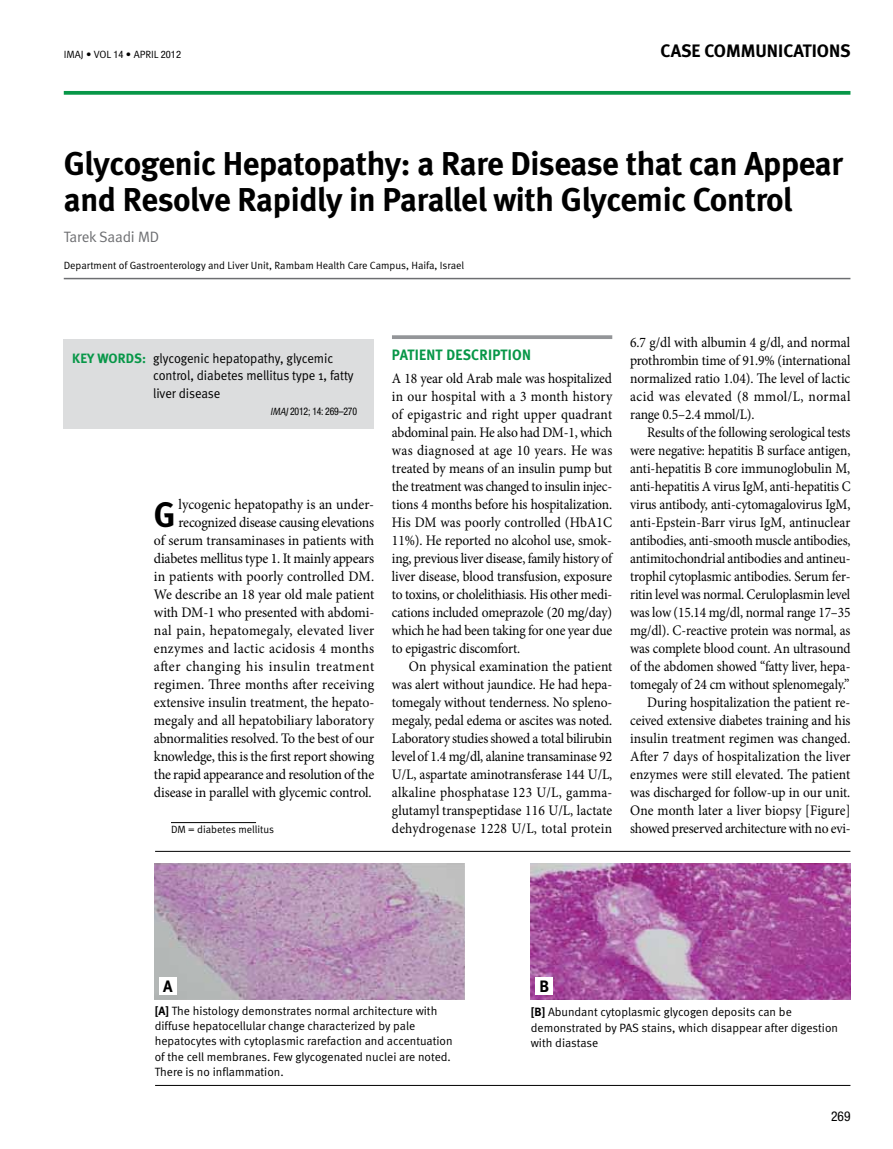
<style>
.page{position:relative;width:893px;height:1149px;background:#fff}
.page>*{position:absolute;margin:0;border:0;box-sizing:border-box;transform-origin:0 0}
.t1{font:700 35.4px "Meta";color:#000;scale:.95 1}
.t2{font:700 33px/36px "Meta";letter-spacing:-.015em;color:#000}
.t3{font:700 18px "Meta";color:#000}
.t4{font:700 16.5px "Meta";color:#000}
.t5{font:700 15px "Meta";letter-spacing:.02em;color:#079748;scale:.95 1}
.t6{font:15px "Meta Normal";letter-spacing:-.01em;color:#6d6e71}
.t7{font:14.55px/18px "Minion Pro";letter-spacing:-.01em;color:#000;text-align:justify;scale:.93 1}
.t8{font:14.55px/18px "Minion Pro";letter-spacing:-.01em;color:#000;text-align:justify;scale:.92 1}
.t9{font:14.55px/18px "Minion Pro";letter-spacing:-.01em;color:#000;text-align:justify;scale:.95 1}
.t10{font:14.55px "Minion Pro";letter-spacing:.015em;color:#000;scale:.93 1}
.t11{font:14.55px "Minion Pro";letter-spacing:.02em;color:#000;scale:.95 1}
.t12{font:14.55px "Minion Pro";letter-spacing:.01em;color:#000;scale:.93 1}
.t13{font:13.5px/17.2px "Meta Normal";letter-spacing:-.005em;color:#000;scale:.95 1}
.t14{font:700 13.5px "Meta";letter-spacing:.01em;color:#079748}
.t15{font:condensed 13.5px "Helvetica Neue";color:#000}
.t16{font:12px/15.3px "Meta Normal";color:#000}
.t17{font:10.5px "Meta Normal";color:#000}
.t18{font:condensed 10.5px "Helvetica Neue";letter-spacing:-.02em;color:#000;scale:.93 1}
.t19{font:condensed 10.2px "Helvetica Neue";color:#000}
.s1{font-family:"Helvetica Neue";font-stretch:condensed;font-size:10.2px}
.s2{font-family:"Meta Normal";font-style:italic;font-stretch:normal}
.s3{font-family:"Meta";font-weight:700}
</style>
<div class="page">
<svg style="left:64px;top:91px;width:786px;height:4px;background:#189e54"></svg>
<svg style="left:392px;top:335px;width:220px;height:4px"></svg>
<hr style="left:171px;top:822px;width:85px;height:1px;background:#000">
<div style="left:64px;top:339px;width:310px;height:90px;background:#dcddde"></div>
<hr style="left:64px;top:278px;width:786px;height:1px;background:#6d6e71">
<hr style="left:155px;top:1084px;width:695px;height:1px;background:#000">
<hr style="left:155px;top:850px;width:695px;height:1px;background:#000">
<img style="left:154px;top:863px;width:311px;height:135px">
<img style="left:531px;top:863px;width:319px;height:135px">
<div style="left:536px;top:976px;width:17px;height:17px;background:#fff"></div>
<div style="left:159px;top:976px;width:17px;height:17px;background:#fff"></div>
<p class="t17" style="left:64px;top:48px;width:92px">IMAJ • VOL <span class="s1">14</span> • april</p>
<p class="t19" style="left:161px;top:48px;width:22px">2012</p>
<p class="t3" style="left:661px;top:40px;width:192px">Case Communications</p>
<h2 class="t2" style="left:64px;top:145px;width:781px">Glycogenic Hepatopathy a: Rare Disease that can Appear and Resolve Rapidly in Parallel with Glycemic Control</h2>
<p class="t6" style="left:64px;top:227px;width:97px">Tarek Saadi MD</p>
<p class="t17" style="left:64px;top:259px;width:402px">Department of Gastroenterology and Liver Unit, Rambam Health Care Campus, Haifa, Israel</p>
<p class="t14" style="left:72px;top:350px;width:75px">Key words:</p>
<p class="t13" style="left:153px;top:349px;width:191px">glycogenic hepatopathy, glycemic</p>
<p class="t13" style="left:153px;top:367px;width:213px">control, diabetes mellitus type 1, fatty liver disease</p>
<p class="t18" style="left:270px;top:405px;width:95px"><span class="s2">IMAJ</span>2012; 14: 269–270</p>
<p class="t9" style="left:179px;top:495px;width:207px">lycogenic hepatopathy is an under-</p>
<h1 class="t1" style="left:154px;top:493px;width:21px">G</h1>
<p class="t9" style="left:154px;top:531px;width:233px">of serum transaminases in patients with diabetes mellitus type 1. It mainly appears in patients with poorly controlled DM.<br>We describe an 18 year old male patient</p>
<p class="t11" style="left:154px;top:620px;width:233px">nal pain, hepatomegaly, elevated liver</p>
<p class="t9" style="left:179px;top:513px;width:207px">recognized disease causing elevations</p>
<p class="t9" style="left:154px;top:603px;width:233px">with DM-1 who presented with abdomi-</p>
<p class="t9" style="left:154px;top:639px;width:233px">enzymes and lactic acidosis 4 months after changing his insulin treatment regimen. Three months after receiving</p>
<p class="t9" style="left:154px;top:711px;width:233px">megaly and all hepatobiliary laboratory</p>
<p class="t9" style="left:154px;top:693px;width:233px">extensive insulin treatment, the hepato-</p>
<p class="t9" style="left:154px;top:729px;width:234px">abnormalities resolved. To the best of our knowledge, this is the first report showing the rapid appearance and resolution of the disease in parallel with glycemic control.</p>
<p class="t17" style="left:171px;top:823px;width:104px">DM = diabetes mellitus</p>
<p class="t5" style="left:392px;top:346px;width:148px">Patient Description</p>
<p class="t7" style="left:392px;top:369px;width:238px">A 18 year old Arab male was hospitalized in our hospital with 3a month history of epigastric and right upper quadrant abdominal pain. He also had DM-1, which was diagnosed at age 10 years. He was treated by means of an insulin pump but</p>
<p class="t7" style="left:392px;top:495px;width:238px">tions 4 months before his hospitalization.</p>
<p class="t7" style="left:392px;top:477px;width:238px">the treatment was changed to insulin injec-</p>
<p class="t7" style="left:392px;top:513px;width:238px">His DM was poorly controlled (HbA C1</p>
<p class="t7" style="left:392px;top:549px;width:238px">ing, previous liver disease, family history of</p>
<p class="t7" style="left:392px;top:531px;width:238px">11% .) He reported no alcohol use, smok-</p>
<p class="t7" style="left:392px;top:567px;width:238px">liver disease, blood transfusion, exposure</p>
<p class="t7" style="left:392px;top:603px;width:238px">cations included omeprazole (20 mg/day(</p>
<p class="t7" style="left:392px;top:585px;width:238px">to toxins, or cholelithiasis. His other medi-</p>
<p class="t7" style="left:392px;top:621px;width:238px">which he had been taking for one year due to epigastric discomfort.</p>
<p class="t12" style="left:409px;top:656px;width:220px">On physical examination the patient</p>
<p class="t7" style="left:392px;top:711px;width:238px">megaly, pedal edema or ascites was noted.</p>
<p class="t7" style="left:392px;top:675px;width:238px">was alert without jaundice. He had hepa-</p>
<p class="t7" style="left:392px;top:729px;width:238px">Laboratory studies showed a total bilirubin levelof 1.4 mg/dl, alanine transaminase 92<br>U ,L/ aspartate aminotransferase 144 U ,L/</p>
<p class="t7" style="left:392px;top:801px;width:238px">glutamyl transpeptidase 116 U ,L/ lactate</p>
<p class="t7" style="left:392px;top:693px;width:238px">tomegaly without tenderness. No spleno-</p>
<p class="t10" style="left:392px;top:782px;width:238px">alkaline phosphatase 123 U ,L/ gamma-</p>
<p class="t10" style="left:392px;top:818px;width:238px">dehydrogenase 1228 U ,L/ total protein</p>
<p class="t7" style="left:630px;top:333px;width:238px">6.7 /g dl with albumin /g4 dl, and normal prothrombin time of 91.9% (international normalized ratio 1.04 .) The level of lactic acid was elevated (8 mmol ,L/ normal range 0.5–2.4 mmol . (L/</p>
<p class="t8" style="left:630px;top:423px;width:241px;text-indent:17px">Results of the following serological tests were negative: hepatitis B surface antigen, anti-hepatitis B core immunoglobulin M, anti-hepatitis A virus IgM, anti-hepatitis C virus antibody, anti-cytomagalovirus IgM, anti-Epstein-Barr virus IgM, antinuclear antibodies, anti-smooth muscle antibodies,</p>
<p class="t8" style="left:630px;top:549px;width:241px">antimitochondrial antibodies and antineu-</p>
<p class="t8" style="left:630px;top:567px;width:241px">trophil cytoplasmic antibodies. Serum fer-</p>
<p class="t8" style="left:630px;top:585px;width:241px">ritin level was normal. Ceruloplasmin level</p>
<p class="t8" style="left:630px;top:603px;width:241px">was low (15.14 mg/dl, normal range 17–35 mg/dl C.) -reactive protein was normal, as was complete blood count. An ultrasound</p>
<p class="t8" style="left:630px;top:675px;width:240px">tomegaly of 24 cm without splenomegaly“.</p>
<p class="t8" style="left:630px;top:657px;width:241px">of the abdomen showed “fatty liver, hepa-</p>
<p class="t7" style="left:630px;top:711px;width:238px">ceived extensive diabetes training and his</p>
<p class="t7" style="left:647px;top:693px;width:220px">During hospitalization the patient re-</p>
<p class="t7" style="left:630px;top:729px;width:239px">insulin treatment regimen was changed.<br>After 7 days of hospitalization the liver enzymes were still elevated. The patient was discharged for follow-up in our unit.<br>One month later a liver biopsy [Figure[</p>
<p class="t7" style="left:630px;top:819px;width:239px">showed preserved architecture with no evi-</p>
<p class="t4" style="left:163px;top:975px;width:11px">A</p>
<p class="t4" style="left:539px;top:975px;width:11px">B</p>
<p class="t16" style="left:155px;top:1002px;width:299px"><span class="s3">A[ ]</span> The histology demonstrates normal architecture with diffuse hepatocellular change characterized by pale hepatocytes with cytoplasmic rarefaction and accentuation of the cell membranes. Few glycogenated nuclei are noted.<br>There is no inflammation.</p>
<p class="t16" style="left:531px;top:1003px;width:309px"><span class="s3">B[ ]</span> Abundant cytoplasmic glycogen deposits can be demonstrated by PAS stains, which disappear after digestion with diastase</p>
<p class="t15" style="left:831px;top:1108px;width:21px">269</p>
</div>
